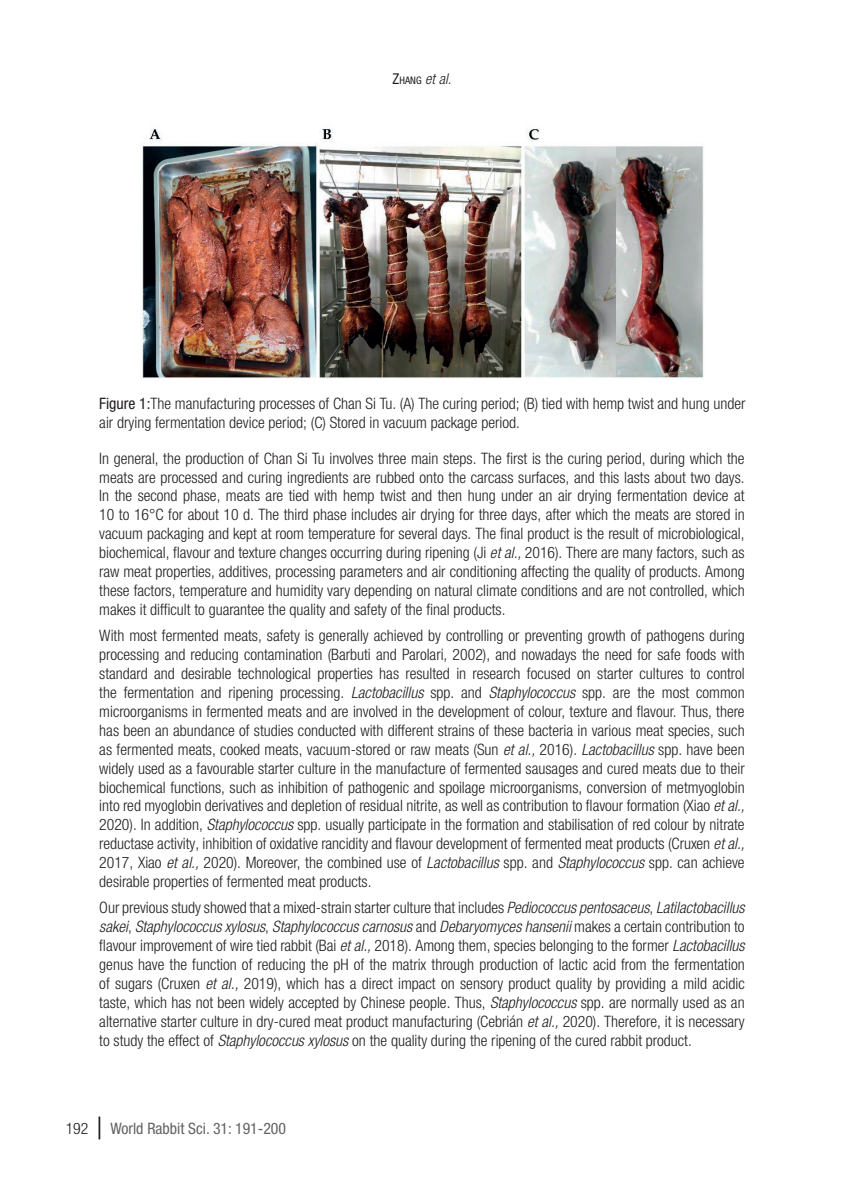
<style>
.page{position:relative;width:844px;height:1191px;background:#fff}
.page>*{position:absolute;margin:0;border:0;box-sizing:border-box;transform-origin:0 0}
.PARRAFO{font:300 condensed 15.75px/18.9px "Helvetica Neue LTW1 G";color:#231f20;text-align:justify}
.IMAGEN-TITULO{font:300 condensed 15.75px/18.9px "Helvetica Neue LTW1 G";color:#231f20}
.t1{font:condensed 15.75px "Helvetica Neue LTW1 G";color:#636366}
.t2{font:300 condensed 15.75px "Helvetica Neue LTW1 G";color:#231f20}
.t3{font:italic 300 condensed 14.88px "Helvetica Neue LTW1 G";color:#231f20}
.s1{font-weight:400;font-style:normal}
.s2{font-weight:400;font-style:normal;font-size:10.33px}
.s3{font-weight:400}
.s4{font-style:italic}
</style>
<div class="page">
<hr style="left:98px;top:1116px;width:2px;height:23px;background:#231f20">
<img style="left:140px;top:128px;width:564px;height:250px">
<p class="t3" style="left:392px;top:70px;width:60px"><span class="s1">Z</span><span class="s2">hang</span> et al.</p>
<p class="IMAGEN-TITULO" style="left:99px;top:394px;width:647px"><span class="s3">Figure 1:</span>The manufacturing processes of Chan Si Tu. (A) The curing period; (B) tied with hemp twist and hung under air drying fermentation device period; (C) Stored in vacuum package period.</p>
<p class="PARRAFO" style="left:99px;top:449px;width:646px">In general, the production of Chan Si Tu involves three main steps. The first is the curing period, during which the meats are processed and curing ingredients are rubbed onto the carcass surfaces, and this lasts about two days.<br>In the second phase, meats are tied with hemp twist and then hung under an air drying fermentation device at 10 to 16°C for about 10 d. The third phase includes air drying for three days, after which the meats are stored in vacuum packaging and kept at room temperature for several days. The final product is the result of microbiological, biochemical, flavour and texture changes occurring during ripening (Ji <span class="s4">et al.,</span> 2016). There are many factors, such as raw meat properties, additives, processing parameters and air conditioning affecting the quality of products. Among these factors, temperature and humidity vary depending on natural climate conditions and are not controlled, which makes it difficult to guarantee the quality and safety of the final products.</p>
<p class="PARRAFO" style="left:99px;top:626px;width:646px">With most fermented meats, safety is generally achieved by controlling or preventing growth of pathogens during processing and reducing contamination (Barbuti and Parolari, 2002), and nowadays the need for safe foods with standard and desirable technological properties has resulted in research focused on starter cultures to control the fermentation and ripening processing. <span class="s4">Lactobacillus</span> spp. and <span class="s4">Staphylococcus</span> spp. are the most common microorganisms in fermented meats and are involved in the development of colour, texture and flavour. Thus, there has been an abundance of studies conducted with different strains of these bacteria in various meat species, such as fermented meats, cooked meats, vacuum-stored or raw meats (Sun <span class="s4">et al.,</span> 2016). <span class="s4">Lactobacillus</span> spp. have been widely used as a favourable starter culture in the manufacture of fermented sausages and cured meats due to their biochemical functions, such as inhibition of pathogenic and spoilage microorganisms, conversion of metmyoglobin into red myoglobin derivatives and depletion of residual nitrite, as well as contribution to flavour formation (Xiao <span class="s4">et al., </span>2020). In addition, <span class="s4">Staphylococcus</span> spp. usually participate in the formation and stabilisation of red colour by nitrate reductase activity, inhibition of oxidative rancidity and flavour development of fermented meat products (Cruxen <span class="s4">et al., </span>2017, Xiao <span class="s4">et al.,</span> 2020). Moreover, the combined use of <span class="s4">Lactobacillus</span> spp. and <span class="s4">Staphylococcus</span> spp. can achieve desirable properties of fermented meat products.</p>
<p class="PARRAFO" style="left:99px;top:898px;width:646px">Our previous study showed that a mixed-strain starter culture that includes <span class="s4">Pediococcus pentosaceus</span>, <span class="s4">Latilactobacillus sakei</span>, <span class="s4">Staphylococcus xylosus</span>, <span class="s4">Staphylococcus carnosus</span> and <span class="s4">Debaryomyces hansenii</span> makes a certain contribution to flavour improvement of wire tied rabbit (Bai <span class="s4">et al.,</span> 2018). Among them, species belonging to the former <span class="s4">Lactobacillus </span>genus have the function of reducing the pH of the matrix through production of lactic acid from the fermentation of sugars (Cruxen <span class="s4">et al.,</span> 2019), which has a direct impact on sensory product quality by providing a mild acidic taste, which has not been widely accepted by Chinese people. Thus, <span class="s4">Staphylococcus</span> spp. are normally used as an alternative starter culture in dry-cured meat product manufacturing (Cebrián <span class="s4">et al.,</span> 2020). Therefore, it is necessary to study the effect of <span class="s4">Staphylococcus xylosus</span> on the quality during the ripening of the cured rabbit product.</p>
<p class="t2" style="left:66px;top:1119px;width:24px">192</p>
<p class="t1" style="left:110px;top:1119px;width:177px">World Rabbit Sci. 31: 191-200</p>
</div>
